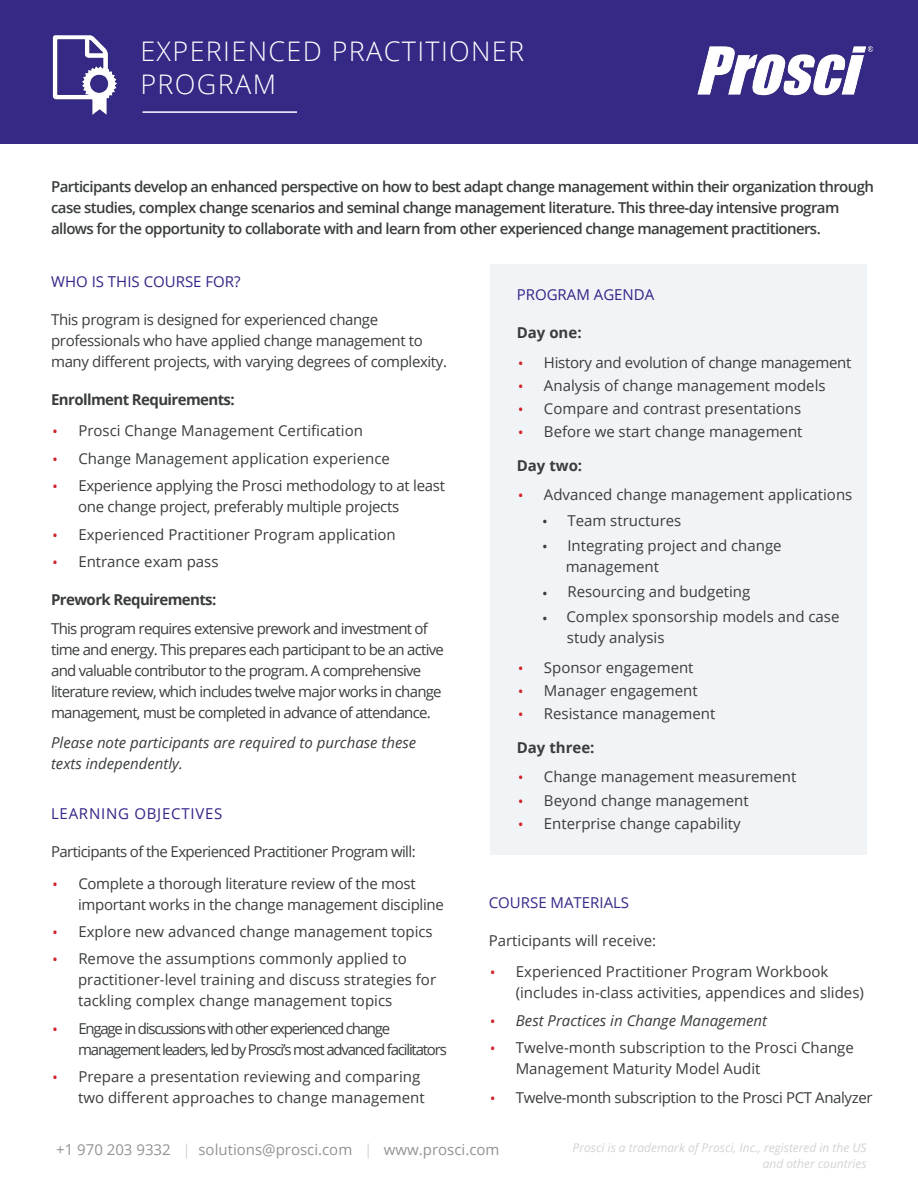
<style>
.page{position:relative;width:918px;height:1188px;background:#fff}
.page>*{position:absolute;margin:0;border:0;box-sizing:border-box;transform-origin:0 0}
.t1{font:300 27px/33px "Open Sans";letter-spacing:.05em;color:#fff}
.t2{font:300 21px "Open Sans";color:#d2232a}
.t3{font:15px/27.5px "Open Sans";color:#3a3d3d}
.t4{font:600 15px/21px "Open Sans";letter-spacing:-.04em;color:#3a3d3d}
.t5{font:15px/21px "Open Sans";letter-spacing:-.05em;color:#3a3d3d}
.t6{font:15px/21px "Open Sans";letter-spacing:-.025em;color:#3a3d3d}
.t7{font:15px/27.5px "Open Sans";letter-spacing:-.02em;color:#3a3d3d}
.t8{font:15px/27.5px "Open Sans";letter-spacing:-.08em;color:#3a3d3d}
.t9{font:italic 15px/21px "Open Sans";color:#3a3d3d}
.t10{font:15px/31.7px "Open Sans";letter-spacing:-.04em;color:#3a3d3d;text-align:right}
.t11{font:700 15px "Open Sans";letter-spacing:-.04em;color:#3a3d3d}
.t12{font:15px "Open Sans";color:#919396}
.t13{font:15px "Open Sans";color:#332588}
.t14{font:15px "Open Sans";letter-spacing:.05em;color:#332588}
.t15{font:15px "Open Sans";color:#342a86}
.t16{font:700 15px "Open Sans";color:#3a3d3d}
.t17{font:15px "Open Sans";color:#d1d3d4}
.t18{font:italic 12px/16.5px "Open Sans";color:#d1d3d4;text-align:right}
</style>
<div class="page">
<div style="left:490px;top:264px;width:377px;height:591px;background:#f1f4f7"></div>
<div style="left:0;top:0;width:918px;height:143px;background:#342a86"></div>
<img style="left:697px;top:46px;width:177px;height:50px">
<hr style="left:143px;top:111px;width:154px;height:2px;background:#fff">
<img style="left:52px;top:35px;width:65px;height:80px">
<h1 class="t1" style="left:140px;top:34px;width:385px">EXPERIENCED PRACTITIONER<br>PROGRAM</h1>
<p class="t4" style="left:51px;top:176px;width:824px">Participants develop an enhanced perspective on how to best adapt change management within their organization through case studies, complex change scenarios and seminal change management literature. This three-day intensive program allows for the opportunity to collaborate with and learn from other experienced change management practitioners.</p>
<p class="t13" style="left:51px;top:271px;width:191px">WHO IS THIS COURSE FOR?</p>
<p class="t6" style="left:51px;top:308px;width:397px">This program is designed for experienced change professionals who have applied change management to many different projects, with varying degrees of complexity.</p>
<p class="t11" style="left:51px;top:389px;width:185px">Enrollment Requirements:</p>
<p class="t3" style="left:78px;top:417px;width:286px">Prosci Change Management Certification</p>
<h2 class="t2" style="left:51px;top:417px;width:9px">•</h2>
<h2 class="t2" style="left:51px;top:445px;width:9px">•</h2>
<h2 class="t2" style="left:51px;top:472px;width:9px">•</h2>
<h2 class="t2" style="left:51px;top:521px;width:9px">•</h2>
<p class="t3" style="left:78px;top:444px;width:313px">Change Management application experience</p>
<p class="t7" style="left:78px;top:472px;width:368px">Experience applying the Prosci methodology to at least</p>
<p class="t3" style="left:78px;top:493px;width:323px">one change project, preferably multiple projects<br>Experienced Practitioner Program application</p>
<p class="t3" style="left:78px;top:547px;width:142px">Entrance exam pass</p>
<h2 class="t2" style="left:51px;top:548px;width:9px">•</h2>
<p class="t11" style="left:51px;top:589px;width:167px">Prework Requirements:</p>
<p class="t5" style="left:51px;top:618px;width:394px">This program requires extensive prework and investment of time and energy. This prepares each participant to be an active and valuable contributor to the program A. comprehensive literature review, which includes twelve major works in change management, must be completed in advance of attendance.</p>
<p class="t9" style="left:51px;top:732px;width:367px">Please note participants are required to purchase these texts independently.</p>
<p class="t14" style="left:51px;top:803px;width:173px">LEARNING OBJECTIVES</p>
<p class="t10" style="left:51px;top:835px;width:366px">Participants of the Experienced Practitioner Program will:<br>Complete a thorough literature review of the most</p>
<h2 class="t2" style="left:51px;top:870px;width:9px">•</h2>
<h2 class="t2" style="left:51px;top:918px;width:9px">•</h2>
<h2 class="t2" style="left:51px;top:945px;width:9px">•</h2>
<h2 class="t2" style="left:51px;top:1015px;width:9px">•</h2>
<h2 class="t2" style="left:51px;top:1063px;width:9px">•</h2>
<p class="t7" style="left:78px;top:890px;width:367px">important works in the change management discipline<br>Explore new advanced change management topics</p>
<p class="t3" style="left:78px;top:945px;width:330px">Remove the assumptions commonly applied to</p>
<p class="t3" style="left:78px;top:969px;width:360px;line-height:21px">practitioner-level training and discuss strategies for tackling complex change management topics</p>
<p class="t8" style="left:78px;top:1014px;width:313px">Engage in discussions with other experienced change</p>
<p class="t8" style="left:78px;top:1035px;width:370px">management leaders, led by Proscis’ most advanced facilitators<br>Prepare a presentation reviewing and comparing</p>
<p class="t3" style="left:78px;top:1084px;width:348px">two different approaches to change management</p>
<p class="t13" style="left:517px;top:285px;width:139px">PROGRAM AGENDA</p>
<p class="t11" style="left:517px;top:322px;width:66px">Day one:</p>
<p class="t7" style="left:544px;top:348px;width:309px">History and evolution of change management</p>
<h2 class="t2" style="left:517px;top:349px;width:9px">•</h2>
<h2 class="t2" style="left:517px;top:372px;width:9px">•</h2>
<h2 class="t2" style="left:517px;top:395px;width:9px">•</h2>
<p class="t3" style="left:544px;top:371px;width:283px">Analysis of change management models</p>
<p class="t3" style="left:544px;top:394px;width:259px">Compare and contrast presentations</p>
<p class="t3" style="left:544px;top:418px;width:260px">Before we start change management</p>
<h2 class="t2" style="left:517px;top:418px;width:9px">•</h2>
<p class="t11" style="left:517px;top:455px;width:67px">Day two:</p>
<p class="t3" style="left:544px;top:481px;width:310px">Advanced change management applications</p>
<h2 class="t2" style="left:517px;top:481px;width:9px">•</h2>
<h2 class="t2" style="left:517px;top:654px;width:9px">•</h2>
<h2 class="t2" style="left:517px;top:677px;width:9px">•</h2>
<p class="t3" style="left:542px;top:508px;width:7px">•</p>
<p class="t3" style="left:542px;top:533px;width:7px">•</p>
<p class="t3" style="left:542px;top:579px;width:7px">•</p>
<p class="t3" style="left:567px;top:506px;width:116px">Team structures</p>
<p class="t3" style="left:567px;top:531px;width:216px">Integrating project and change</p>
<p class="t3" style="left:566px;top:553px;width:186px;line-height:25.2px">management<br>Resourcing and budgeting</p>
<p class="t3" style="left:567px;top:603px;width:274px">Complex sponsorship models and case</p>
<p class="t3" style="left:542px;top:604px;width:7px">•</p>
<p class="t3" style="left:544px;top:623px;width:151px;line-height:29.5px;text-align:center">study analysis<br>Sponsor engagement</p>
<p class="t3" style="left:544px;top:676px;width:155px">Manager engagement</p>
<p class="t3" style="left:544px;top:700px;width:173px">Resistance management</p>
<h2 class="t2" style="left:517px;top:700px;width:9px">•</h2>
<p class="t16" style="left:517px;top:737px;width:79px">Day three:</p>
<p class="t3" style="left:544px;top:763px;width:254px">Change management measurement</p>
<h2 class="t2" style="left:517px;top:763px;width:9px">•</h2>
<h2 class="t2" style="left:517px;top:787px;width:9px">•</h2>
<h2 class="t2" style="left:517px;top:810px;width:9px">•</h2>
<p class="t3" style="left:544px;top:786px;width:206px">Beyond change management</p>
<p class="t3" style="left:544px;top:809px;width:198px">Enterprise change capability</p>
<p class="t15" style="left:489px;top:892px;width:142px">COURSE MATERIALS</p>
<p class="t3" style="left:516px;top:924px;width:314px;line-height:31.7px;text-indent:-27px">Participants will receive:<br>Experienced Practitioner Program Workbook</p>
<h2 class="t2" style="left:489px;top:958px;width:9px">•</h2>
<h2 class="t2" style="left:489px;top:1007px;width:9px">•</h2>
<h2 class="t2" style="left:489px;top:1034px;width:9px">•</h2>
<h2 class="t2" style="left:489px;top:1084px;width:9px">•</h2>
<p class="t3" style="left:516px;top:979px;width:350px">(includes in-class activities, appendices and slides(</p>
<p class="t9" style="left:516px;top:1009px;width:253px">Best Practices in Change Management</p>
<p class="t3" style="left:516px;top:1034px;width:339px">Twelve-month subscription to the Prosci Change</p>
<p class="t6" style="left:516px;top:1054px;width:358px;line-height:29px">Management Maturity Model Audit<br>Twelve-month subscription to the Prosci PCT Analyzer</p>
<p class="t12" style="left:56px;top:1139px;width:116px">+1 970 203 9332</p>
<p class="t17" style="left:182px;top:1139px;width:10px">|</p>
<p class="t12" style="left:198px;top:1139px;width:155px">solutions@prosci.com</p>
<p class="t17" style="left:364px;top:1139px;width:10px">|</p>
<p class="t12" style="left:384px;top:1139px;width:117px">www.prosci.com</p>
<p class="t18" style="left:573px;top:1139px;width:295px">Prosci is a trademark of Prosci, Inc., registered in the US and other countries</p>
</div>
